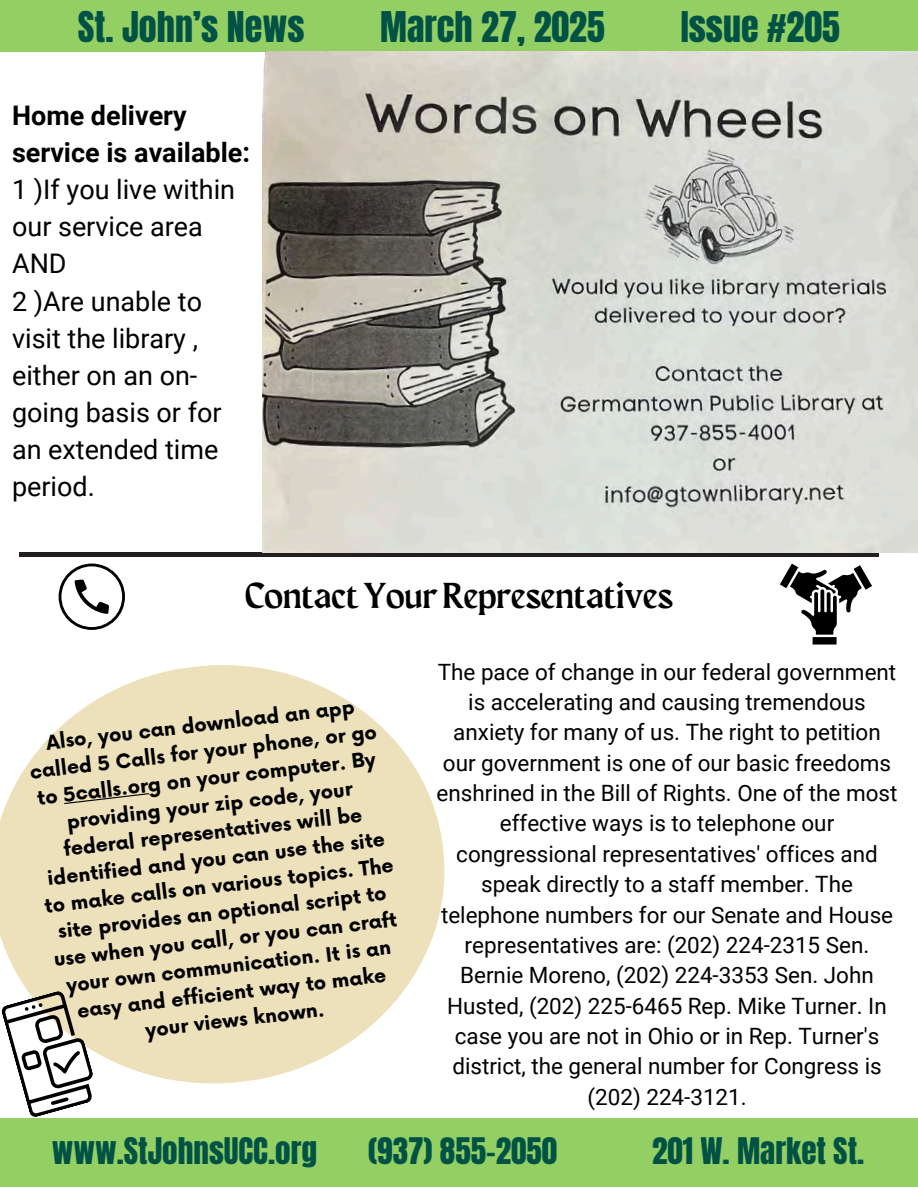
<style>
.page{position:relative;width:918px;height:1188px;background:#fff}
.page>*{position:absolute;margin:0;border:0;box-sizing:border-box;transform-origin:0 0}
.t1{font:36px "Anton";color:#005244}
.t2{font:36px "Maragsa Display";color:#000}
.t3{font:31.2px "Anton";color:#005244}
.t4{font:27px/37px "Roboto";color:#000}
.t5{font:22.5px/30.3px "Roboto";color:#000;text-align:center}
.t6{font:700 19.5px/27px "Now";color:#000;text-align:center}
.s1{font-weight:700}
</style>
<div class="page">
<div style="left:0;top:0;width:918px;height:52px;background:#94cf64"></div>
<div style="left:0;top:1119px;width:918px;height:68px;background:#94cf64"></div>
<hr style="left:19px;top:553px;width:859px;height:4px;background:#231f20">
<svg style="left:59px;top:564px;width:66px;height:66px"></svg>
<svg style="left:780px;top:564px;width:92px;height:81px"></svg>
<svg style="left:0;top:665px;width:445px;height:419px;fill:#ede1bb"></svg>
<svg style="left:64px;top:792px;width:98px;height:12px"></svg>
<svg style="left:0;top:990px;width:95px;height:129px"></svg>
<img style="left:262px;top:52px;width:656px;height:501px">
<h1 class="t1" style="left:78px;top:1px;width:228px">St. John’s News</h1>
<h1 class="t1" style="left:380px;top:1px;width:226px">March 27, 2025</h1>
<h1 class="t1" style="left:681px;top:1px;width:161px">Issue #205</h1>
<p class="t4" style="left:12px;top:97px;width:239px"><span class="s1">Home delivery service is available:<br></span>1 )If you live within our service area<br>AND<br>2 )Are unable to visit the library , either on an on&shy;going basis or for an extended time period.</p>
<p class="t2" style="left:245px;top:580px;width:429px">Contact Your Representatives</p>
<h3 class="t6" style="left:25px;top:734px;width:350px;rotate:-7deg">Also, you can download an app called 5 Calls for your phone, or go to 5calls.org on your computer. By</h3>
<p class="t6" style="left:34px;top:814px;width:353px;rotate:-7deg">providing your zip code, your federal representatives will be identified and you can use the site to make calls on various topics. The site provides an optional script to use when you call, or you can craft your own communication. It is an easy and efficient way to make your views known.</p>
<p class="t5" style="left:437px;top:657px;width:462px">The pace of change in our federal government is accelerating and causing tremendous anxiety for many of us. The right to petition our government is one of our basic freedoms enshrined in the Bill of Rights. One of the most effective ways is to telephone our congressional representatives' offices and speak directly to a staff member. The telephone numbers for our Senate and House representatives are: (202) 224-2315 Sen.<br>Bernie Moreno, (202) 224-3353 Sen. John Husted, (202) 225-6465 Rep. Mike Turner. In case you are not in Ohio or in Rep. Turner's district, the general number for Congress is (202) 224-3121.</p>
<h1 class="t3" style="left:52px;top:1129px;width:267px">www.StJohnsUCC.org</h1>
<h1 class="t3" style="left:368px;top:1129px;width:191px">(937) 855-2050</h1>
<h1 class="t3" style="left:652px;top:1129px;width:214px">201 W. Market St.</h1>
</div>
